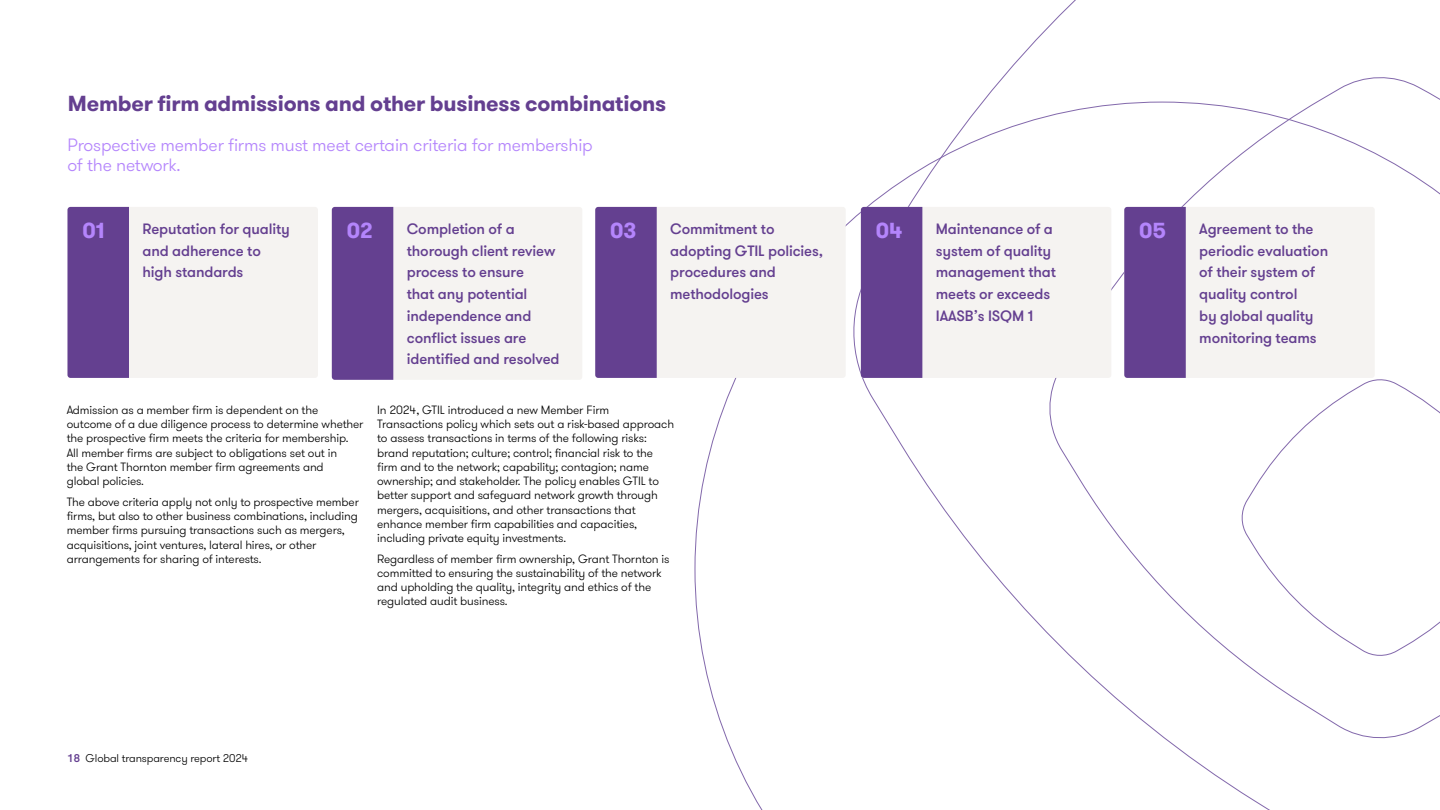
<style>
.page{position:relative;width:1440px;height:810px;background:#fff}
.page>*{position:absolute;margin:0;border:0;box-sizing:border-box;transform-origin:0 0}
.t1{font:700 21.75px "GT Walsheim Pro";letter-spacing:-.01em;color:#643f90}
.t2{font:700 21.75px "GT Walsheim Pro";letter-spacing:-.01em;color:#b485fc}
.t3{font:300 17.85px/19.8px "GT Walsheim Pro Combined";letter-spacing:-.01em;color:#b485fc}
.t4{font:500 15px/21.8px "GT Walsheim Pro Combined";letter-spacing:-.01em;color:#643f90}
.t5{font:300 12px/14.2px "GT Walsheim Pro Combined";letter-spacing:-.01em;color:#000}
.t6{font:300 11.25px "GT Walsheim Pro Combined";letter-spacing:-.01em;color:#000}
.s1{font-weight:500;color:#643f90}
</style>
<div class="page">
<svg style="left:847px;top:0;width:423px;height:810px"></svg>
<svg style="left:1045px;top:74px;width:395px;height:668px"></svg>
<div style="left:68px;top:207px;width:250px;height:171px;background:#f5f3f1;border-radius:3px"></div>
<div style="left:68px;top:207px;width:61px;height:171px;background:#644090"></div>
<div style="left:332px;top:207px;width:250px;height:173px;background:#f5f3f1;border-radius:3px"></div>
<div style="left:595px;top:207px;width:251px;height:171px;background:#f5f3f1;border-radius:3px"></div>
<div style="left:861px;top:207px;width:250px;height:171px;background:#f5f3f1;border-radius:3px"></div>
<div style="left:1124px;top:207px;width:251px;height:171px;background:#f5f3f1;border-radius:3px"></div>
<div style="left:332px;top:207px;width:61px;height:173px;background:#644090"></div>
<div style="left:595px;top:207px;width:62px;height:171px;background:#644090"></div>
<div style="left:861px;top:207px;width:61px;height:171px;background:#644090"></div>
<div style="left:1124px;top:207px;width:62px;height:171px;background:#644090"></div>
<h1 class="t1" style="left:68px;top:89px;width:600px">Member firm admissions and other business combinations</h1>
<h2 class="t3" style="left:68px;top:135px;width:527px">Prospective member firms must meet certain criteria for membership of the network.</h2>
<h1 class="t2" style="left:82px;top:216px;width:23px">01</h1>
<h1 class="t2" style="left:347px;top:216px;width:27px">02</h1>
<h1 class="t2" style="left:610px;top:216px;width:28px">03</h1>
<h1 class="t2" style="left:876px;top:216px;width:28px">04</h1>
<h1 class="t2" style="left:1139px;top:216px;width:28px">05</h1>
<p class="t4" style="left:142px;top:218px;width:149px">Reputation for quality and adherence to high standards</p>
<p class="t4" style="left:407px;top:218px;width:154px">Completion of a thorough client review process to ensure<br>that any potential independence and conflict issues are identified and resolved</p>
<p class="t4" style="left:670px;top:218px;width:154px">Commitment to adopting GTIL policies, procedures and methodologies</p>
<p class="t4" style="left:936px;top:218px;width:122px">Maintenance of a system of quality management that meets or exceeds<br>IAASB’s ISQM 1</p>
<p class="t4" style="left:1199px;top:218px;width:130px">Agreement to the periodic evaluation of their system of quality control<br>by global quality monitoring teams</p>
<p class="t5" style="left:67px;top:403px;width:298px">Admission as a member firm is dependent on the outcome of a due diligence process to determine whether the prospective firm meets the criteria for membership.<br>All member firms are subject to obligations set out in<br>the Grant Thornton member firm agreements and<br>global policies.</p>
<p class="t5" style="left:67px;top:495px;width:294px">The above criteria apply not only to prospective member firms, but also to other business combinations, including member firms pursuing transactions such as mergers, acquisitions, joint ventures, lateral hires, or other arrangements for sharing of interests.</p>
<p class="t5" style="left:377px;top:403px;width:298px">In 2024, GTIL introduced a new Member Firm Transactions policy which sets out a risk-based approach to assess transactions in terms of the following risks: brand reputation; culture; control; financial risk to the firm and to the network; capability; contagion; name ownership; and stakeholder. The policy enables GTIL to better support and safeguard network growth through mergers, acquisitions, and other transactions that enhance member firm capabilities and capacities, including private equity investments.</p>
<p class="t5" style="left:377px;top:552px;width:294px">Regardless of member firm ownership, Grant Thornton is committed to ensuring the sustainability of the network and upholding the quality, integrity and ethics of the regulated audit business.</p>
<p class="t6" style="left:67px;top:751px;width:182px"><span class="s1">18</span> Global transparency report 2024</p>
</div>
